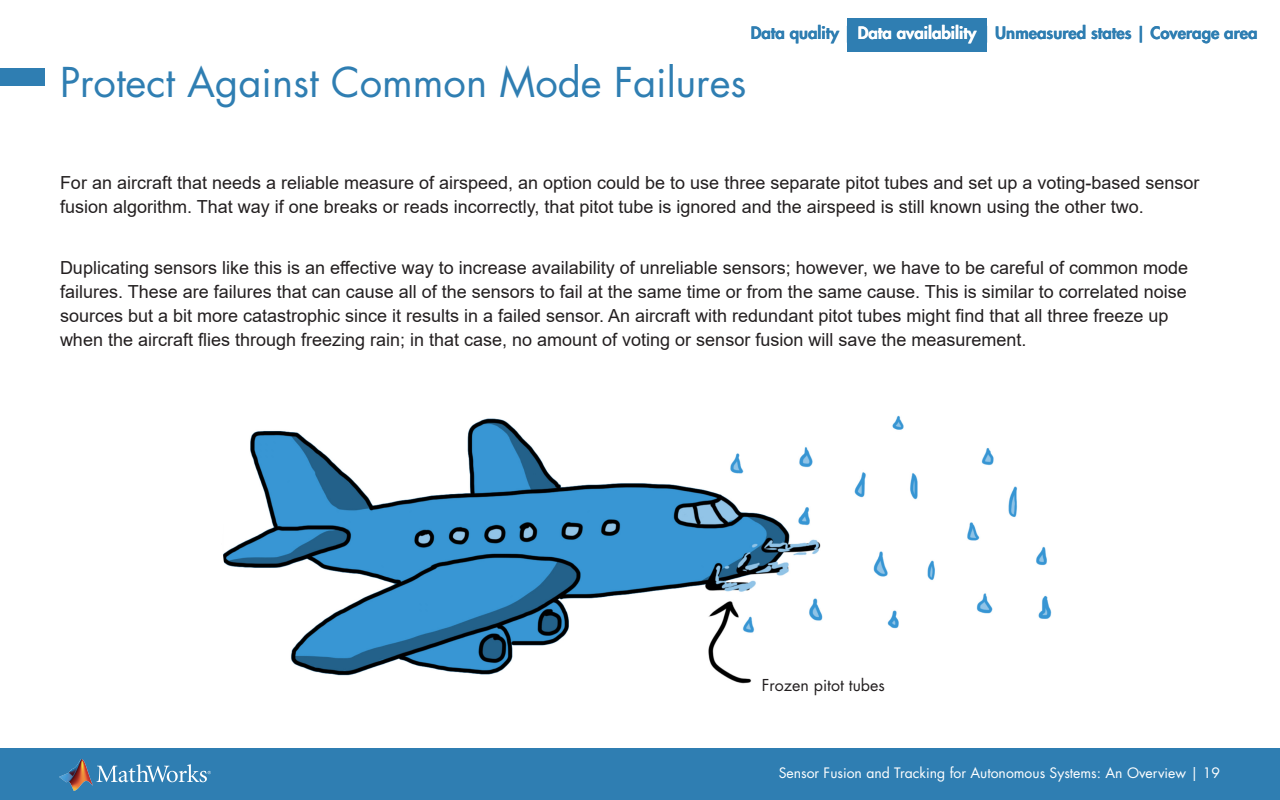
<style>
.page{position:relative;width:1280px;height:800px;background:#fff}
.page>*{position:absolute;margin:0;border:0;box-sizing:border-box;transform-origin:0 0}
.Section_Header{font:40px "Futura Std";color:#2f7eb2}
.body_copy_-_large{font:18px/24px "Arial";color:#231f20}
.body_copy_-_large-2{font:800 16.7px "Futura Std";color:#2f7eb2}
.body_copy_-_large-3{font:16px "Futura Std";color:#231f20}
.t1{font:14px "Futura Std";color:#fff}
.s1{color:#fff}
</style>
<div class="page">
<div style="left:0;top:748px;width:1280px;height:52px;background:#2f7eb2"></div>
<svg style="left:97px;top:764px;width:114px;height:18px"></svg>
<img style="left:59px;top:760px;width:33px;height:30px">
<div style="left:0;top:68px;width:45px;height:18px;background:#2f7eb2"></div>
<div style="left:847px;top:18px;width:140px;height:33px;background:#2f7eb2"></div>
<img style="left:223px;top:415px;width:829px;height:269px">
<p class="body_copy_-_large-2" style="left:751px;top:22px;width:508px">Data quality | <span class="s1">Data availability</span> | Unmeasured states | Coverage area</p>
<p class="Section_Header" style="left:60px;top:57px;width:688px">Protect Against Common Mode Failures</p>
<p class="body_copy_-_large" style="left:60px;top:171px;width:1141px">For an aircraft that needs a reliable measure of airspeed, an option could be to use three separate pitot tubes and set up a voting-based sensor fusion algorithm. That way if one breaks or reads incorrectly, that pitot tube is ignored and the airspeed is still known using the other two.</p>
<p class="body_copy_-_large" style="left:60px;top:256px;width:1130px">Duplicating sensors like this is an effective way to increase availability of unreliable sensors; however, we have to be careful of common mode failures. These are failures that can cause all of the sensors to fail at the same time or from the same cause. This is similar to correlated noise sources but a bit more catastrophic since it results in a failed sensor. An aircraft with redundant pitot tubes might find that all three freeze up when the aircraft flies through freezing rain; in that case, no amount of voting or sensor fusion will save the measurement.</p>
<p class="body_copy_-_large-3" style="left:762px;top:675px;width:124px">Frozen pitot tubes</p>
<p class="t1" style="left:779px;top:763px;width:443px">Sensor Fusion and Tracking for Autonomous Systems: An Overview | 19</p>
</div>
